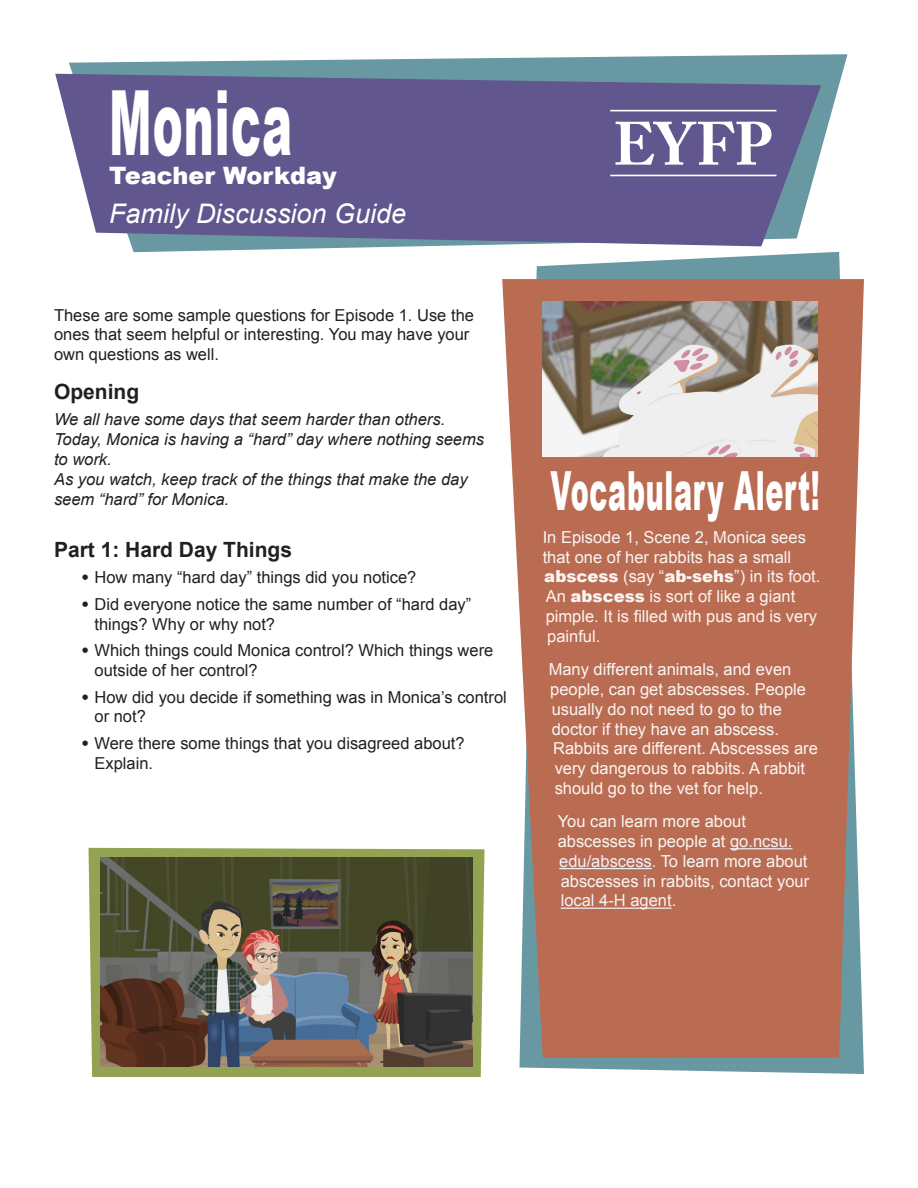
<style>
.page{position:relative;width:918px;height:1188px;background:#fff}
.page>*{position:absolute;margin:0;border:0;box-sizing:border-box;transform-origin:0 0}
.t1{font:900 90px "Arial";letter-spacing:.025em;color:#fff;scale:.5 1}
.t2{font:900 54px "Arial";letter-spacing:.025em;color:#fff;scale:.5 1}
.t3{font:italic 27px "Arial";color:#fff}
.t4{font:900 24px "Arial";color:#fff}
.Subheading{font:700 21px "Arial";color:#231f20}
.Opening_Text{font:16.5px/19.8px "Arial";color:#f9f5f2}
.Opening_Text-2{font:16.5px/19.8px "Arial";color:#231f20}
.Italics{font:italic 16.5px/19.8px "Arial";color:#231f20}
.s1{font-weight:900}
.s2{color:#f0f2f8}
</style>
<div class="page">
<svg style="left:69px;top:54px;width:779px;height:198px;fill:#6899a3"></svg>
<svg style="left:55px;top:74px;width:766px;height:172px;background:#696495"></svg>
<svg style="left:615px;top:121px;width:157px;height:44px"></svg>
<hr style="left:610px;top:110px;width:166px;height:1px;background:#fff">
<hr style="left:610px;top:175px;width:166px;height:1px;background:#fff">
<svg style="left:519px;top:252px;width:345px;height:822px;fill:#6899a3"></svg>
<svg style="left:502px;top:279px;width:362px;height:779px;background:#bc7861"></svg>
<hr style="left:730px;top:848px;width:63px;height:1px;background:#f0f2f8">
<hr style="left:559px;top:868px;width:93px;height:1px;background:#f0f2f8">
<hr style="left:561px;top:908px;width:111px;height:1px;background:#f0f2f8">
<img style="left:542px;top:301px;width:276px;height:155px">
<svg style="left:88px;top:848px;width:397px;height:229px;background:#98a660"></svg>
<img style="left:101px;top:858px;width:371px;height:209px">
<p class="t1" style="left:109px;top:58px;width:368px">Monica</p>
<p class="t4" style="left:109px;top:158px;width:229px">Teacher Workday</p>
<p class="t3" style="left:109px;top:196px;width:299px">Family Discussion Guide</p>
<p class="Opening_Text-2" style="left:54px;top:305px;width:422px">These are some sample questions for Episode 1. Use the ones that seem helpful or interesting. You may have your own questions as well.</p>
<p class="Subheading" style="left:54px;top:378px;width:87px">Opening</p>
<p class="Italics" style="left:54px;top:410px;width:432px">We all have some days that seem harder than others.<br>Today, Monica is having a “hard” day where nothing seems to work.</p>
<p class="Italics" style="left:54px;top:469px;width:415px">As you watch, keep track of the things that make the day seem “hard” for Monica.</p>
<p class="Subheading" style="left:54px;top:536px;width:240px">Part 1: Hard Day Things</p>
<p class="Opening_Text-2" style="left:81px;top:568px;width:337px"><span class="s1">•</span> How many “hard day” things did you notice?</p>
<p class="Opening_Text-2" style="left:94px;top:594px;width:378px;text-indent:-13px"><span class="s1">•</span> Did everyone notice the same number of “hard day” things? Why or why not?</p>
<p class="Opening_Text-2" style="left:94px;top:641px;width:400px;text-indent:-13px"><span class="s1">•</span> Which things could Monica control? Which things were outside of her control?</p>
<p class="Opening_Text-2" style="left:94px;top:687px;width:414px;text-indent:-13px"><span class="s1">•</span> How did you decide if something was in Monica’s control or not?</p>
<p class="Opening_Text-2" style="left:94px;top:733px;width:372px;text-indent:-13px"><span class="s1">•</span> Were there some things that you disagreed about?<br>Explain.</p>
<p class="t2" style="left:551px;top:451px;width:540px">Vocabulary Alert!</p>
<p class="Opening_Text" style="left:543px;top:527px;width:279px">In Episode 1, Scene 2, Monica sees that one of her rabbits has a small <span class="s1">abscess</span> (say “<span class="s1">ab-sehs</span>”) in its foot.<br>An <span class="s1">abscess</span> is sort of like a giant pimple. It is filled with pus and is very painful.</p>
<p class="Opening_Text" style="left:549px;top:660px;width:271px">Many different animals, and even people, can get abscesses. People usually do not need to go to the doctor if they have an abscess.<br>Rabbits are different. Abscesses are very dangerous to rabbits. A rabbit should go to the vet for help.</p>
<p class="Opening_Text" style="left:558px;top:812px;width:253px">You can learn more about abscesses in people at <span class="s2">go.ncsu. edu/abscess</span>. To learn more about abscesses in rabbits, contact your <span class="s2">local 4-H agent</span>.</p>
</div>
